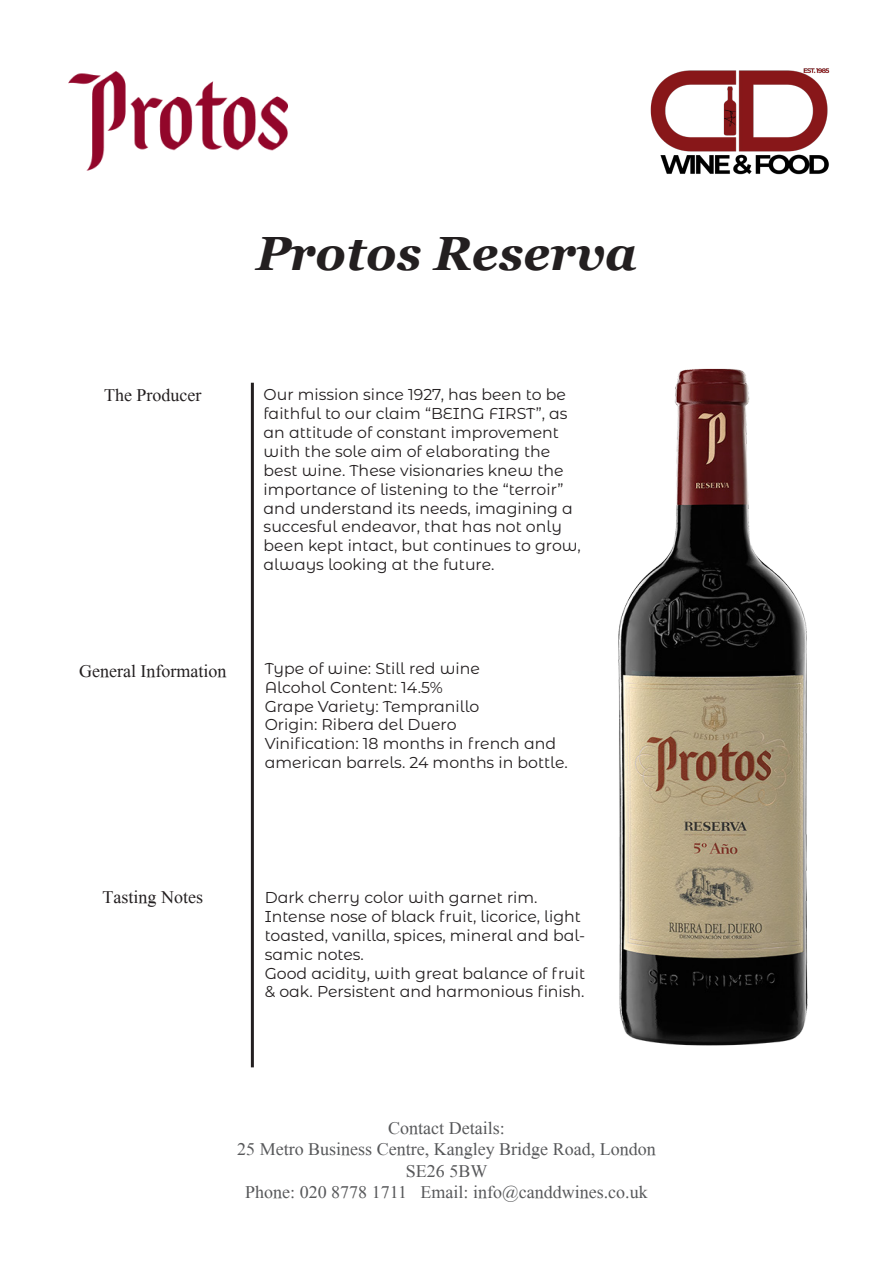
<style>
.page{position:relative;width:893px;height:1263px;background:#fff}
.page>*{position:absolute;margin:0;border:0;box-sizing:border-box;transform-origin:0 0}
.t1{font:italic 700 48px "Georgia";color:#231f20}
.t2{font:18px "Mongolian Baiti";color:#57585a}
.t3{font:18px "Mongolian Baiti";color:#231f20}
.t4{font:15.75px/18.9px "Montserrat Alternates";color:#231f20}
</style>
<div class="page">
<img style="left:650px;top:68px;width:180px;height:107px">
<hr style="left:251px;top:383px;width:3px;height:684px;background:#231f20">
<img style="left:618px;top:368px;width:190px;height:678px">
<img style="left:68px;top:71px;width:220px;height:100px">
<p class="t1" style="left:256px;top:222px;width:382px">Protos Reserva</p>
<p class="t3" style="left:104px;top:385px;width:99px">The Producer</p>
<p class="t3" style="left:79px;top:661px;width:149px">General Information</p>
<p class="t4" style="left:264px;top:384px;width:319px">Our mission since 1927, has been to be faithful to our claim “BEING FIRST”, as an attitude of constant improvement with the sole aim of elaborating the best wine. These visionaries knew the importance of listening to the “terroir” and understand its needs, imagining a succesful endeavor, that has not only been kept intact, but continues to grow, always looking at the future.</p>
<p class="t4" style="left:265px;top:658px;width:217px">Type of wine: Still red wine</p>
<p class="t4" style="left:265px;top:677px;width:180px">Alcohol Content: 14.5%</p>
<p class="t4" style="left:265px;top:696px;width:216px">Grape Variety: Tempranillo</p>
<p class="t4" style="left:265px;top:715px;width:193px">Origin: Ribera del Duero</p>
<p class="t4" style="left:265px;top:734px;width:305px">Vinification: 18 months in french and american barrels. 24 months in bottle.</p>
<p class="t3" style="left:103px;top:887px;width:102px">Tasting Notes</p>
<p class="t4" style="left:265px;top:887px;width:322px">Dark cherry color with garnet rim.<br>Intense nose of black fruit, licorice, light toasted, vanilla, spices, mineral and bal&shy;samic notes.</p>
<p class="t4" style="left:265px;top:963px;width:322px">Good acidity, with great balance of fruit &amp; oak. Persistent and harmonious finish.</p>
<p class="t2" style="left:388px;top:1118px;width:118px">Contact Details:</p>
<p class="t2" style="left:237px;top:1139px;width:420px">25 Metro Business Centre, Kangley Bridge Road, London</p>
<p class="t2" style="left:406px;top:1161px;width:83px">SE26 5BW</p>
<p class="t2" style="left:245px;top:1183px;width:404px">Phone: 020 8778 1711 Email: info@canddwines.co.uk</p>
</div>
